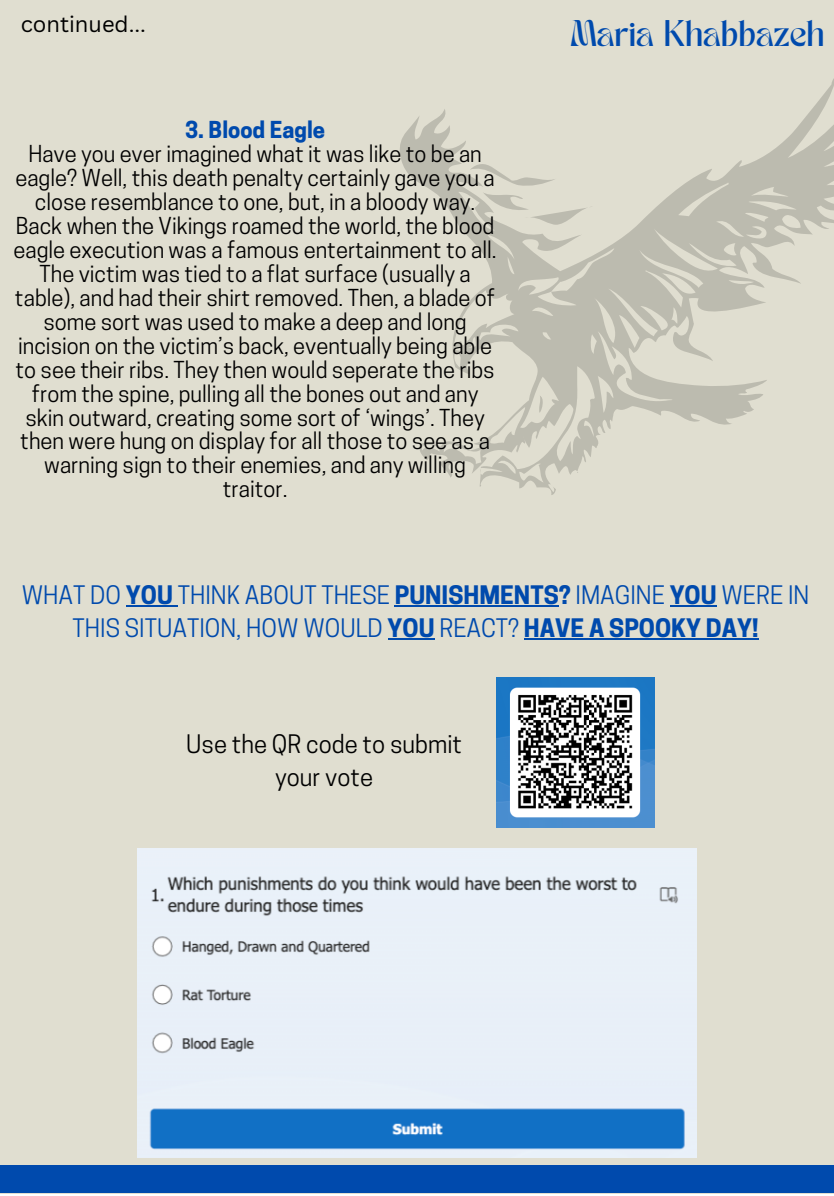
<style>
.page{position:relative;width:834px;height:1196px;background:#fff}
.page>*{position:absolute;margin:0;border:0;box-sizing:border-box;transform-origin:0 0}
.t1{font:26px "TAN MERINGUE";color:#004aad}
.t2{font:24px/33px "Cooper Hewitt";color:#004aad;text-align:center}
.t3{font:24px/33px "Cooper Hewitt";color:#000;text-align:center}
.t4{font:22px/24px "Cooper Hewitt";color:#000;text-align:center}
.t5{font:700 22px "Cooper Hewitt";color:#004aad}
.t6{font:22px "Canva Sans";color:#000}
.s1{font-weight:700}
</style>
<div class="page">
<div style="left:0;top:0;width:834px;height:1193px;background:#e0ded0"></div>
<svg style="left:400px;top:78px;width:434px;height:417px"></svg>
<div style="left:0;top:1165px;width:834px;height:27px;background:#004aad"></div>
<img style="left:137px;top:849px;width:559px;height:308px">
<img style="left:497px;top:677px;width:157px;height:150px">
<hr style="left:126px;top:605px;width:52px;height:1px;background:#004aad">
<hr style="left:395px;top:605px;width:164px;height:1px;background:#004aad">
<hr style="left:669px;top:605px;width:47px;height:1px;background:#004aad">
<hr style="left:387px;top:638px;width:47px;height:1px;background:#004aad">
<hr style="left:524px;top:638px;width:234px;height:1px;background:#004aad">
<p class="t6" style="left:21px;top:8px;width:127px">continued...</p>
<p class="t5" style="left:185px;top:121px;width:141px">3. Blood Eagle</p>
<p class="t4" style="left:14px;top:144px;width:484px">Have you ever imagined what it was like to be an eagle? Well, this death penalty certainly gave you a close resemblance to one, but, in a bloody way.<br>Back when the Vikings roamed the world, the blood eagle execution was a famous entertainment to all.<br>The victim was tied to a flat surface (usually a table), and had their shirt removed. Then, a blade of some sort was used to make a deep and long incision on the victim’s back, eventually being able to see their ribs. They then would seperate the ribs from the spine, pulling all the bones out and any skin outward, creating some sort of ‘wings’. They then were hung on display for all those to see as a warning sign to their enemies, and any willing traitor.</p>
<p class="t1" style="left:570px;top:20px;width:255px">Maria Khabbazeh</p>
<p class="t2" style="left:22px;top:581px;width:789px">WHAT DO <span class="s1">YOU</span> THINK ABOUT THESE <span class="s1">PUNISHMENTS?</span> IMAGINE <span class="s1">YOU</span> WERE IN<br>THIS SITUATION, HOW WOULD <span class="s1">YOU</span> REACT? <span class="s1">HAVE A SPOOKY DAY!</span></p>
<p class="t3" style="left:186px;top:730px;width:277px">Use the QR code to submit your vote</p>
</div>
